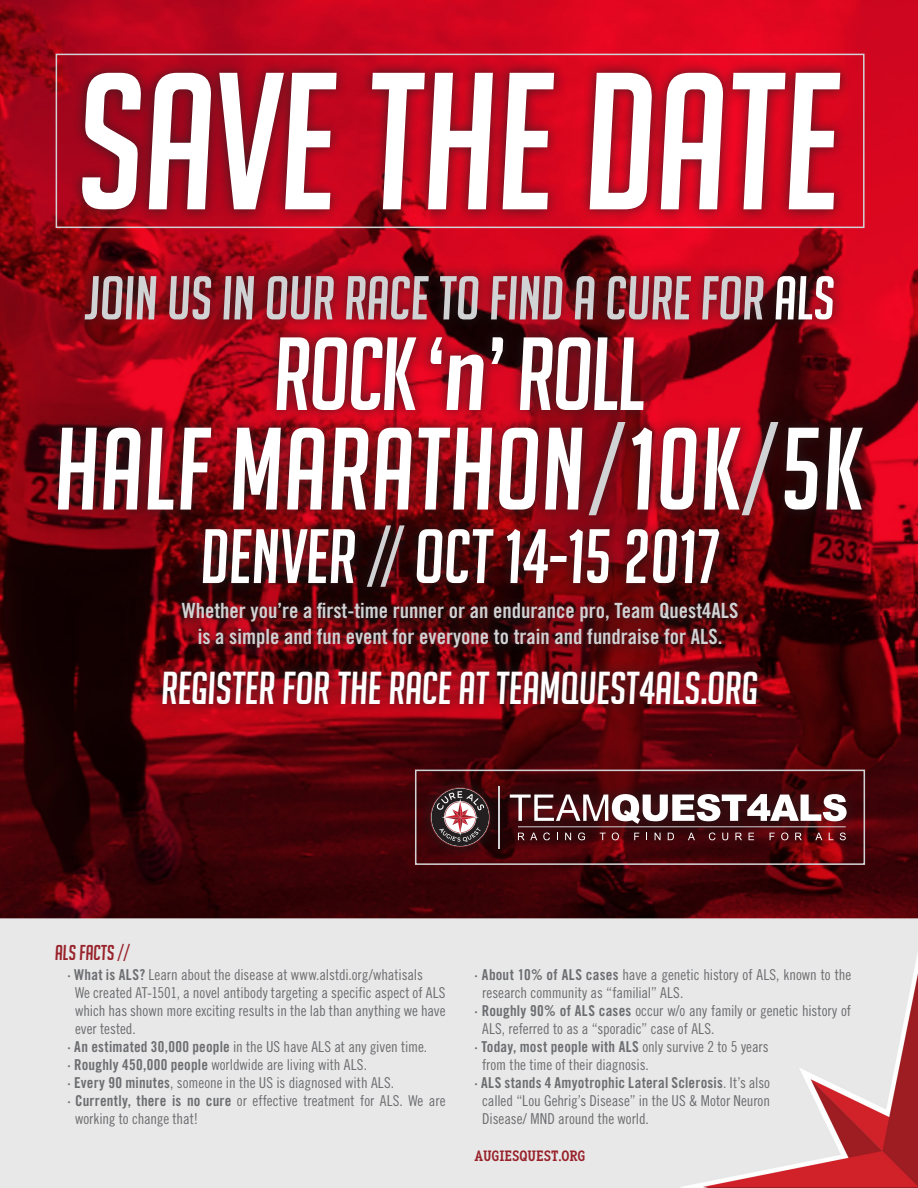
<style>
.page{position:relative;width:918px;height:1188px;background:#fff}
.page>*{position:absolute;margin:0;border:0;box-sizing:border-box;transform-origin:0 0}
.t1{font:italic 190.2px "Big Noodle Titling";color:#fff}
.t2{font:italic 114px "Big Noodle Titling";letter-spacing:.01em;color:#fff}
.t3{font:italic 101.1px "Big Noodle Titling";letter-spacing:-.015em;color:#fff}
.t4{font:italic 75px "Big Noodle Titling";color:#fff}
.t5{font:italic 60.45px "Big Noodle Titling";color:#d1d2d4}
.t6{font:italic 45px "Big Noodle Titling";color:#fff}
.t7{font:21px "Trade Gothic LT Std Bd Cn 20";color:#d1d2d4}
.t8{font:italic 21px "Big Noodle Titling";color:#98232b}
.Campaign{font:15px/18px "Trade Gothic LT Std Cn 18";letter-spacing:-.005em;color:#6c6d70}
.t9{font:700 15px "Aaux Office";letter-spacing:-.005em;color:#98232b}
.s1{color:#fff}
.s2{font-family:"Trade Gothic LT Std Bd Cn 20";font-style:normal}
.s3{color:#d1d2d4}
.s4{font-family:"Trade Gothic LT Std Bd Cn 20"}
</style>
<div class="page">
<img style="left:0;top:0;width:918px;height:1188px">
<div style="left:46px;top:263px;width:828px;height:396px;background:#231f20;opacity:.75"></div>
<div style="left:69px;top:60px;width:783px;height:162px;background:#231f20;opacity:.75"></div>
<div style="left:56px;top:54px;width:809px;height:174px;border:2px solid #d1d2d4"></div>
<div style="left:150px;top:659px;width:619px;height:57px;background:#231f20;opacity:.75"></div>
<div style="left:418px;top:774px;width:441px;height:86px;background:#231f20;opacity:.75"></div>
<svg style="left:430px;top:787px;width:60px;height:60px;background:#664d4f"></svg>
<svg style="left:510px;top:794px;width:337px;height:30px"></svg>
<hr style="left:518px;top:827px;width:328px;height:1px;background:#d1d2d4">
<svg style="left:518px;top:833px;width:19px;height:7px"></svg>
<svg style="left:543px;top:833px;width:7px;height:7px"></svg>
<svg style="left:565px;top:833px;width:6px;height:7px"></svg>
<svg style="left:578px;top:833px;width:7px;height:7px"></svg>
<svg style="left:600px;top:833px;width:6px;height:7px"></svg>
<svg style="left:612px;top:833px;width:7px;height:7px"></svg>
<svg style="left:634px;top:833px;width:5px;height:7px"></svg>
<svg style="left:655px;top:833px;width:6px;height:7px"></svg>
<svg style="left:668px;top:833px;width:6px;height:7px"></svg>
<svg style="left:688px;top:833px;width:7px;height:7px"></svg>
<svg style="left:709px;top:833px;width:7px;height:7px"></svg>
<svg style="left:722px;top:833px;width:6px;height:7px"></svg>
<svg style="left:735px;top:833px;width:7px;height:7px"></svg>
<svg style="left:749px;top:833px;width:5px;height:7px"></svg>
<svg style="left:770px;top:833px;width:5px;height:7px"></svg>
<svg style="left:781px;top:833px;width:7px;height:7px"></svg>
<svg style="left:795px;top:833px;width:7px;height:7px"></svg>
<svg style="left:815px;top:833px;width:7px;height:7px"></svg>
<svg style="left:829px;top:833px;width:4px;height:7px"></svg>
<svg style="left:840px;top:833px;width:6px;height:7px"></svg>
<hr style="left:498px;top:786px;width:2px;height:63px;background:#d1d2d4">
<div style="left:415px;top:770px;width:450px;height:95px;border:2px solid #d1d2d4"></div>
<p class="t1" style="left:78px;top:39px;width:765px">SAVE THE DATE</p>
<p class="t5" style="left:85px;top:265px;width:751px">JOIN US IN OUR RACE TO FIND A CURE FOR <span class="s1">ALS</span></p>
<p class="t3" style="left:274px;top:320px;width:374px">ROCK ‘<span class="s2">n</span>’ ROLL</p>
<p class="t2" style="left:55px;top:408px;width:812px">HALF MARATHON<span class="s3">/</span>10K<span class="s3">/</span>5K</p>
<p class="t4" style="left:201px;top:516px;width:520px">DENVER <span class="s3">//</span> OCT 14-15 2017</p>
<p class="t7" style="left:182px;top:598px;width:558px">Whether you’re a first-time runner or an endurance pro, Team Quest4ALS</p>
<p class="t7" style="left:198px;top:623px;width:526px">is a simple and fun event for everyone to train and fundraise for ALS.</p>
<p class="t6" style="left:161px;top:663px;width:598px">REGISTER FOR THE RACE AT TEAMQUEST4ALS.ORG</p>
<p class="t8" style="left:55px;top:941px;width:76px">ALS FACTS //</p>
<p class="Campaign" style="left:68px;top:966px;width:357px"><span class="s4">· What is ALS?</span> Learn about the disease at www.alstdi.org/whatisals</p>
<p class="Campaign" style="left:75px;top:984px;width:372px;text-align:justify">We created AT-1501, a novel antibody targeting a specific aspect of ALS which has shown more exciting results in the lab than anything we have ever tested.</p>
<p class="Campaign" style="left:68px;top:1038px;width:361px"><span class="s4">· An estimated 30,000 people</span> in the US have ALS at any given time.</p>
<p class="Campaign" style="left:68px;top:1056px;width:301px"><span class="s4">· Roughly 450,000 people</span> worldwide are living with ALS.</p>
<p class="Campaign" style="left:68px;top:1074px;width:328px"><span class="s4">· Every 90 minutes</span>, someone in the US is diagnosed with ALS.</p>
<p class="Campaign" style="left:75px;top:1092px;width:372px;text-indent:-8px"><span class="s4">· Currently, there is no cure</span> or effective treatment for ALS. We are working to change that!</p>
<p class="Campaign" style="left:482px;top:966px;width:371px;text-indent:-8px"><span class="s4">· About 10% of ALS cases</span> have a genetic history of ALS, known to the research community as “familial” ALS.</p>
<p class="Campaign" style="left:482px;top:1002px;width:370px;text-indent:-8px"><span class="s4">· Roughly 90% of ALS cases</span> occur w/o any family or genetic history of<br>ALS, referred to as a “sporadic” case of ALS.</p>
<p class="Campaign" style="left:482px;top:1038px;width:288px;text-indent:-8px"><span class="s4">· Today, most people with ALS</span> only survive 2 to 5 years from the time of their diagnosis.</p>
<p class="Campaign" style="left:482px;top:1074px;width:290px;text-align:justify;text-indent:-8px"><span class="s4">· ALS stands 4 Amyotrophic Lateral Sclerosis</span>. It’s also called “Lou Gehrig’s Disease” in the US &amp; Motor Neuron Disease/ MND around the world.</p>
<p class="t9" style="left:475px;top:1147px;width:112px">AUGIESQUEST.ORG</p>
</div>
